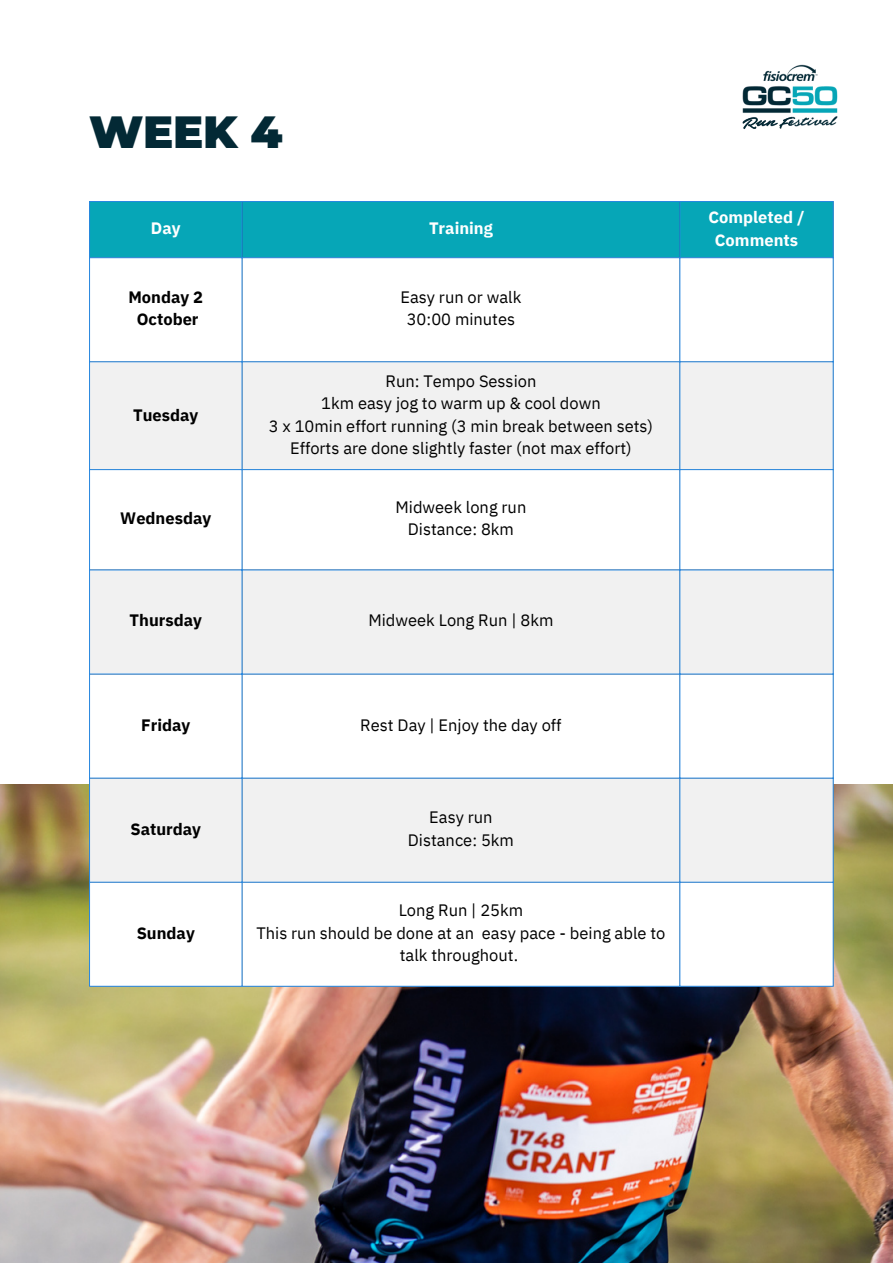
<style>
.page{position:relative;width:893px;height:1264px;background:#fff}
.page>*{position:absolute;margin:0;border:0;box-sizing:border-box;transform-origin:0 0}
.t1{font:900 45px "Montserrat";color:#032935}
.t2{font:16.5px/22.5px "IBM Plex Sans";color:#000;text-align:center}
.t3{font:700 16.5px "IBM Plex Sans";color:#000}
.t4{font:700 16.5px/22.5px "IBM Plex Sans";color:#fff;text-align:center}
</style>
<div class="page">
<img style="left:0;top:784px;width:892px;height:478px">
<div style="left:90px;top:202px;width:742px;height:55px;background:#06a6b7"></div>
<svg style="left:90px;top:258px;width:742px;height:728px"></svg>
<svg style="left:90px;top:362px;width:742px;height:519px;fill:#f1f1f1"></svg>
<hr style="left:89px;top:202px;width:1px;height:784px;background:#2788e1">
<hr style="left:242px;top:202px;width:1px;height:784px;background:#2788e1">
<hr style="left:679px;top:202px;width:1px;height:784px;background:#2788e1">
<hr style="left:832px;top:202px;width:1px;height:784px;background:#2788e1">
<hr style="left:89px;top:201px;width:744px;height:1px;background:#2788e1">
<hr style="left:89px;top:257px;width:744px;height:1px;background:#2788e1">
<hr style="left:89px;top:361px;width:744px;height:1px;background:#2788e1">
<hr style="left:89px;top:469px;width:744px;height:1px;background:#2788e1">
<hr style="left:89px;top:569px;width:744px;height:1px;background:#2788e1">
<hr style="left:89px;top:673px;width:744px;height:1px;background:#2788e1">
<hr style="left:89px;top:777px;width:744px;height:1px;background:#2788e1">
<hr style="left:89px;top:881px;width:744px;height:1px;background:#2788e1">
<hr style="left:89px;top:986px;width:744px;height:1px;background:#2788e1">
<img style="left:742px;top:86px;width:49px;height:27px">
<img style="left:763px;top:64px;width:55px;height:18px">
<img style="left:792px;top:86px;width:45px;height:27px">
<img style="left:742px;top:116px;width:95px;height:13px">
<p class="t1" style="left:89px;top:104px;width:195px">WEEK 4</p>
<p class="t4" style="left:151px;top:217px;width:31px">Day</p>
<p class="t4" style="left:429px;top:217px;width:65px">Training</p>
<p class="t4" style="left:708px;top:206px;width:98px">Completed /<br>Comments</p>
<p class="t3" style="left:128px;top:286px;width:76px">Monday 2</p>
<p class="t3" style="left:137px;top:308px;width:63px">October</p>
<p class="t3" style="left:133px;top:403px;width:67px">Tuesday</p>
<p class="t3" style="left:120px;top:507px;width:92px">Wednesday</p>
<p class="t2" style="left:400px;top:285px;width:122px">Easy run or walk</p>
<p class="t2" style="left:406px;top:308px;width:110px">30:00 minutes</p>
<p class="t2" style="left:385px;top:369px;width:152px">Run: Tempo Session</p>
<p class="t2" style="left:321px;top:392px;width:281px">1km easy jog to warm up &amp; cool down</p>
<p class="t2" style="left:269px;top:414px;width:386px">3 x 10min effort running (3 min break between sets)</p>
<p class="t2" style="left:290px;top:437px;width:343px">Efforts are done slightly faster (not max effort)</p>
<p class="t2" style="left:395px;top:495px;width:132px">Midweek long run</p>
<p class="t2" style="left:408px;top:517px;width:108px">Distance: 8km</p>
<p class="t3" style="left:129px;top:609px;width:74px">Thursday</p>
<p class="t2" style="left:368px;top:609px;width:186px">Midweek Long Run | 8km</p>
<p class="t3" style="left:141px;top:713px;width:51px">Friday</p>
<p class="t2" style="left:360px;top:713px;width:203px">Rest Day | Enjoy the day off</p>
<p class="t3" style="left:130px;top:817px;width:72px">Saturday</p>
<p class="t3" style="left:137px;top:921px;width:60px">Sunday</p>
<p class="t2" style="left:429px;top:806px;width:65px">Easy run</p>
<p class="t2" style="left:408px;top:828px;width:108px">Distance: 5km</p>
<p class="t2" style="left:398px;top:898px;width:126px">Long Run | 25km</p>
<p class="t2" style="left:256px;top:921px;width:410px">This run should be done at an easy pace - being able to talk throughout.</p>
</div>
